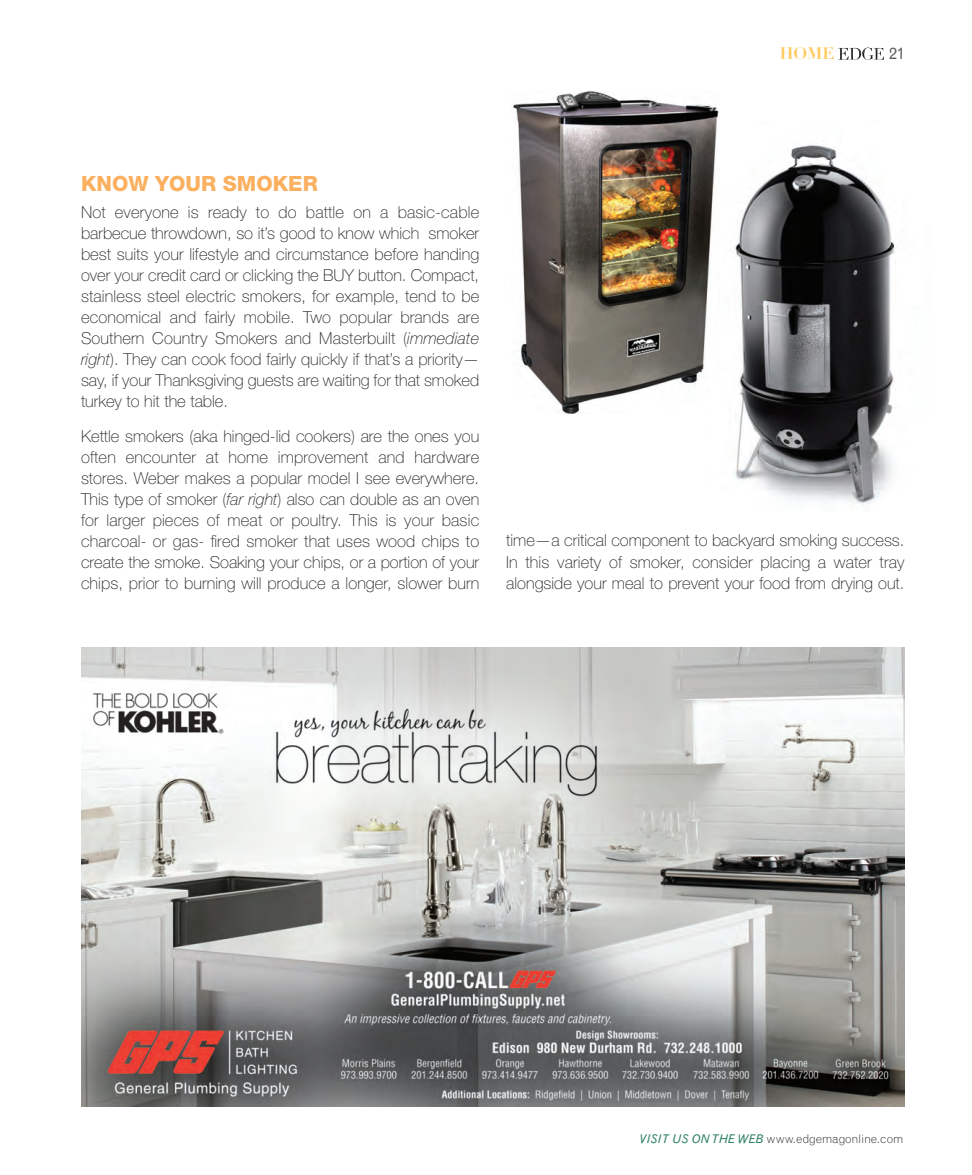
<style>
.page{position:relative;width:972px;height:1175px;background:#fff}
.page>*{position:absolute;margin:0;border:0;box-sizing:border-box;transform-origin:0 0}
.t1{font:800 21px "Helvetica Neue LT Std";color:#fab05f}
.t2{font:100 16.5px/21px "Helvetica Neue LT Std";color:#231f20;text-align:justify}
.t3{font:700 16.5px "Didot LT Std";color:#feca5c}
.t4{font:16.5px "Grotesque MT Std";color:#636366}
.t5{font:300 12px "Grotesque MT Std";letter-spacing:-.02em;color:#231f20}
.s1{font-style:italic}
.s2{font-weight:400;font-style:italic;color:#34836b}
</style>
<div class="page">
<svg style="left:838px;top:48px;width:46px;height:12px"></svg>
<img style="left:81px;top:647px;width:823px;height:459px">
<img style="left:734px;top:145px;width:163px;height:361px">
<img style="left:513px;top:90px;width:206px;height:323px">
<p class="t3" style="left:780px;top:47px;width:56px">HOME</p>
<p class="t4" style="left:889px;top:48px;width:17px">21</p>
<p class="t1" style="left:81px;top:175px;width:238px">KNOW YOUR SMOKER</p>
<p class="t2" style="left:81px;top:203px;width:400px">Not everyone is ready to do battle on a basic-cable barbecue throwdown, so it’s good to know which smoker best suits your lifestyle and circumstance before handing over your credit card or clicking the BUY button. Compact, stainless steel electric smokers, for example, tend to be economical and fairly mobile. Two popular brands are Southern Country Smokers and Masterbuilt (<span class="s1">immediate right</span>). They can cook food fairly quickly if that’s a priority— say, if your Thanksgiving guests are waiting for that smoked turkey to hit the table.</p>
<p class="t2" style="left:81px;top:427px;width:400px">Kettle smokers (aka hinged-lid cookers) are the ones you often encounter at home improvement and hardware stores. Weber makes a popular model I see everywhere.<br>This type of smoker (<span class="s1">far right</span>) also can double as an oven for larger pieces of meat or poultry. This is your basic charcoal- or gas- fired smoker that uses wood chips to create the smoke. Soaking your chips, or a portion of your chips, prior to burning will produce a longer, slower burn</p>
<p class="t2" style="left:506px;top:531px;width:400px;line-height:21.5px">time—a critical component to backyard smoking success.<br>In this variety of smoker, consider placing a water tray alongside your meal to prevent your food from drying out.</p>
<p class="t5" style="left:639px;top:1134px;width:266px"><span class="s2">VISIT US ON THE WEB</span> www.edgemagonline.com</p>
</div>
